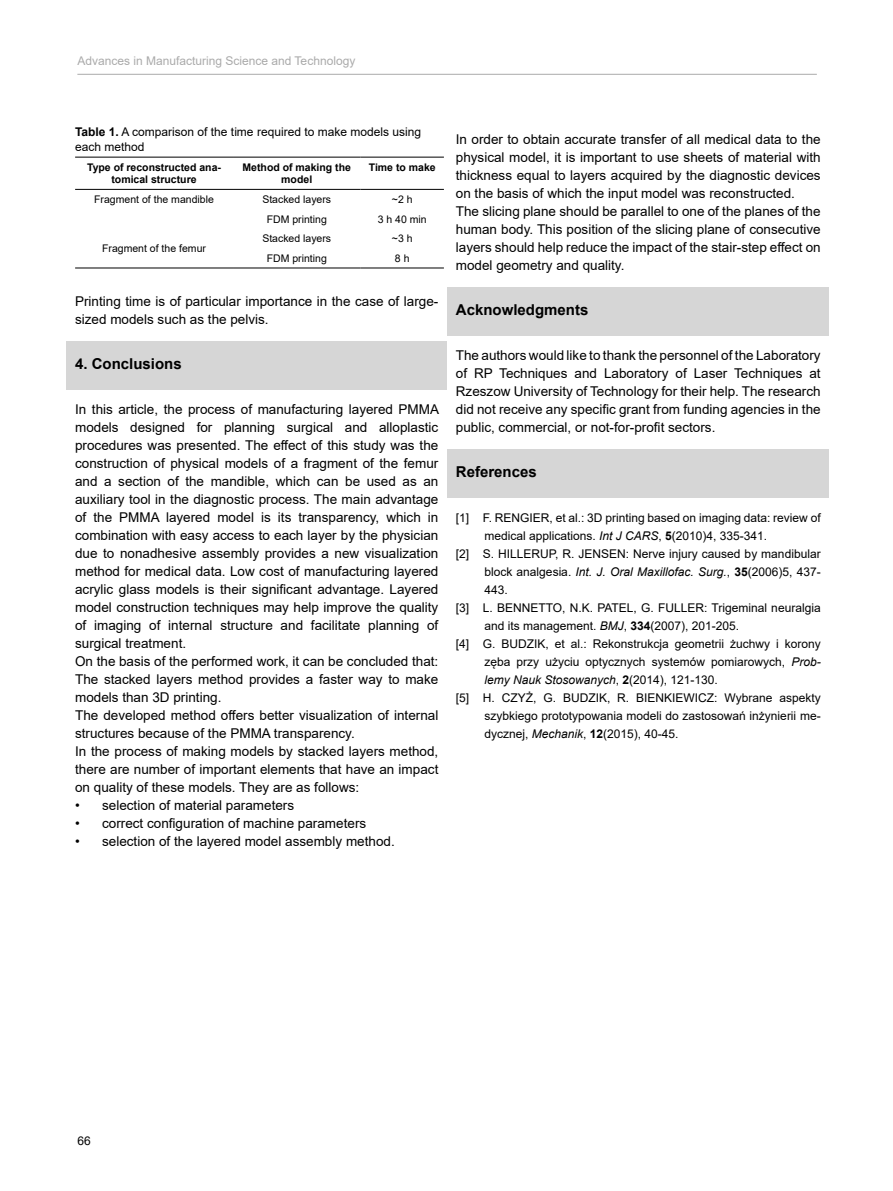
<style>
.page{position:relative;width:893px;height:1191px;background:#fff}
.page>*{position:absolute;margin:0;border:0;box-sizing:border-box;transform-origin:0 0}
.t1{font:700 15px "Arial";color:#000}
.t2{font:13.5px/18px "Arial";color:#000}
.t3{font:12px/14.4px "Arial";color:#000}
.t4{font:12px "Arial";color:#aaa}
.t5{font:italic 12px "Arial";color:#000}
.t6{font:10.5px "Arial";color:#000}
.t7{font:700 10.5px/12.6px "Arial";color:#000;text-align:center}
.s1{font-weight:700}
.s2{font-style:italic}
.s3{font-style:normal}
.s4{font-weight:700;font-style:normal}
</style>
<div class="page">
<hr style="left:77px;top:74px;width:740px;height:1px;background:#aaa">
<div style="left:447px;top:287px;width:382px;height:48px;background:#d6d6d6"></div>
<div style="left:447px;top:449px;width:382px;height:48px;background:#d6d6d6"></div>
<div style="left:67px;top:341px;width:380px;height:48px;background:#d6d6d6"></div>
<hr style="left:75px;top:157px;width:158px;height:1px;background:#000">
<hr style="left:233px;top:157px;width:128px;height:1px;background:#000">
<hr style="left:361px;top:157px;width:83px;height:1px;background:#000">
<hr style="left:75px;top:189px;width:158px;height:1px;background:#000">
<hr style="left:233px;top:189px;width:128px;height:1px;background:#000">
<hr style="left:361px;top:189px;width:83px;height:1px;background:#000">
<hr style="left:233px;top:268px;width:128px;height:1px;background:#000">
<hr style="left:361px;top:268px;width:83px;height:1px;background:#000">
<hr style="left:75px;top:268px;width:158px;height:1px;background:#000">
<p class="t4" style="left:77px;top:53px;width:279px">Advances in Manufacturing Science and Technology</p>
<p class="t3" style="left:75px;top:125px;width:347px"><span class="s1">Table 1.</span> A comparison of the time required to make models using each method</p>
<p class="t7" style="left:87px;top:161px;width:135px">Type of reconstructed ana&shy;tomical structure</p>
<p class="t7" style="left:243px;top:161px;width:110px">Method of making the model</p>
<p class="t7" style="left:369px;top:161px;width:68px">Time to make</p>
<p class="t6" style="left:94px;top:192px;width:121px">Fragment of the mandible</p>
<p class="t6" style="left:262px;top:192px;width:70px">Stacked layers</p>
<p class="t6" style="left:392px;top:192px;width:22px">~2 h</p>
<p class="t6" style="left:267px;top:212px;width:62px">FDM printing</p>
<p class="t6" style="left:378px;top:212px;width:51px">3 h 40 min</p>
<p class="t6" style="left:102px;top:241px;width:105px">Fragment of the femur</p>
<p class="t6" style="left:262px;top:231px;width:70px">Stacked layers</p>
<p class="t6" style="left:392px;top:231px;width:22px">~3 h</p>
<p class="t6" style="left:267px;top:251px;width:62px">FDM printing</p>
<p class="t6" style="left:395px;top:251px;width:16px">8 h</p>
<p class="t2" style="left:75px;top:292px;width:365px">Printing time is of particular importance in the case of large&shy;sized models such as the pelvis.</p>
<p class="t1" style="left:75px;top:353px;width:108px">4. Conclusions</p>
<p class="t2" style="left:75px;top:400px;width:366px">In this article, the process of manufacturing layered PMMA models designed for planning surgical and alloplastic procedures was presented. The effect of this study was the construction of physical models of a fragment of the femur and a section of the mandible, which can be used as an auxiliary tool in the diagnostic process. The main advantage of the PMMA layered model is its transparency, which in combination with easy access to each layer by the physician due to nonadhesive assembly provides a new visualization method for medical data. Low cost of manufacturing layered acrylic glass models is their significant advantage. Layered model construction techniques may help improve the quality of imaging of internal structure and facilitate planning of surgical treatment.<br>On the basis of the performed work, it can be concluded that:<br>The stacked layers method provides a faster way to make models than 3D printing.<br>The developed method offers better visualization of internal structures because of the PMMA transparency.<br>In the process of making models by stacked layers method, there are number of important elements that have an impact on quality of these models. They are as follows:</p>
<p class="t2" style="left:75px;top:796px;width:221px">• selection of material parameters</p>
<p class="t2" style="left:75px;top:814px;width:293px">• correct configuration of machine parameters</p>
<p class="t2" style="left:75px;top:832px;width:321px">• selection of the layered model assembly method.</p>
<p class="t2" style="left:456px;top:130px;width:366px">In order to obtain accurate transfer of all medical data to the physical model, it is important to use sheets of material with thickness equal to layers acquired by the diagnostic devices on the basis of which the input model was reconstructed.<br>The slicing plane should be parallel to one of the planes of the human body. This position of the slicing plane of consecutive layers should help reduce the impact of the stair-step effect on model geometry and quality.</p>
<p class="t1" style="left:456px;top:299px;width:134px">Acknowledgments</p>
<p class="t2" style="left:456px;top:346px;width:366px;text-align:justify">The authors would like to thank the personnel of the Laboratory of RP Techniques and Laboratory of Laser Techniques at Rzeszow University of Technology for their help. The research did not receive any specific grant from funding agencies in the public, commercial, or not-for-profit sectors.</p>
<p class="t1" style="left:456px;top:461px;width:82px">References</p>
<p class="t3" style="left:456px;top:511px;width:366px">[1] F. RENGIER, et al.: 3D printing based on imaging data: review of</p>
<p class="t3" style="left:484px;top:529px;width:284px">medical applications. <span class="s2">Int J CARS</span>, <span class="s1">5</span>(2010)4, 335-341.</p>
<p class="t3" style="left:456px;top:547px;width:366px">[2] S. HILLERUP, R. JENSEN: Nerve injury caused by mandibular</p>
<p class="t3" style="left:484px;top:565px;width:338px">block analgesia. <span class="s2">Int. J. Oral Maxillofac. Surg.</span>, <span class="s1">35</span>(2006)5, 437-</p>
<p class="t3" style="left:484px;top:583px;width:25px">443.</p>
<p class="t3" style="left:456px;top:601px;width:366px">[3] L. BENNETTO, N.K. PATEL, G. FULLER: Trigeminal neuralgia</p>
<p class="t3" style="left:484px;top:619px;width:256px">and its management. <span class="s2">BMJ</span>, <span class="s1">334</span>(2007), 201-205.</p>
<p class="t3" style="left:456px;top:637px;width:366px">[4] G. BUDZIK, et al.: Rekonstrukcja geometrii żuchwy i korony</p>
<p class="t3" style="left:484px;top:655px;width:338px">zęba przy użyciu optycznych systemów pomiarowych, <span class="s2">Prob-</span></p>
<p class="t5" style="left:484px;top:672px;width:235px">lemy Nauk Stosowanych<span class="s3">,</span> <span class="s4">2</span><span class="s3">(2014), 121-130.</span></p>
<p class="t3" style="left:456px;top:691px;width:366px">[5] H. CZYŻ, G. BUDZIK, R. BIENKIEWICZ: Wybrane aspekty</p>
<p class="t3" style="left:484px;top:709px;width:338px">szybkiego prototypowania modeli do zastosowań inżynierii me-</p>
<p class="t3" style="left:484px;top:727px;width:196px">dycznej, <span class="s2">Mechanik</span>, <span class="s1">12</span>(2015), 40-45.</p>
<p class="t3" style="left:78px;top:1133px;width:15px">66</p>
</div>
